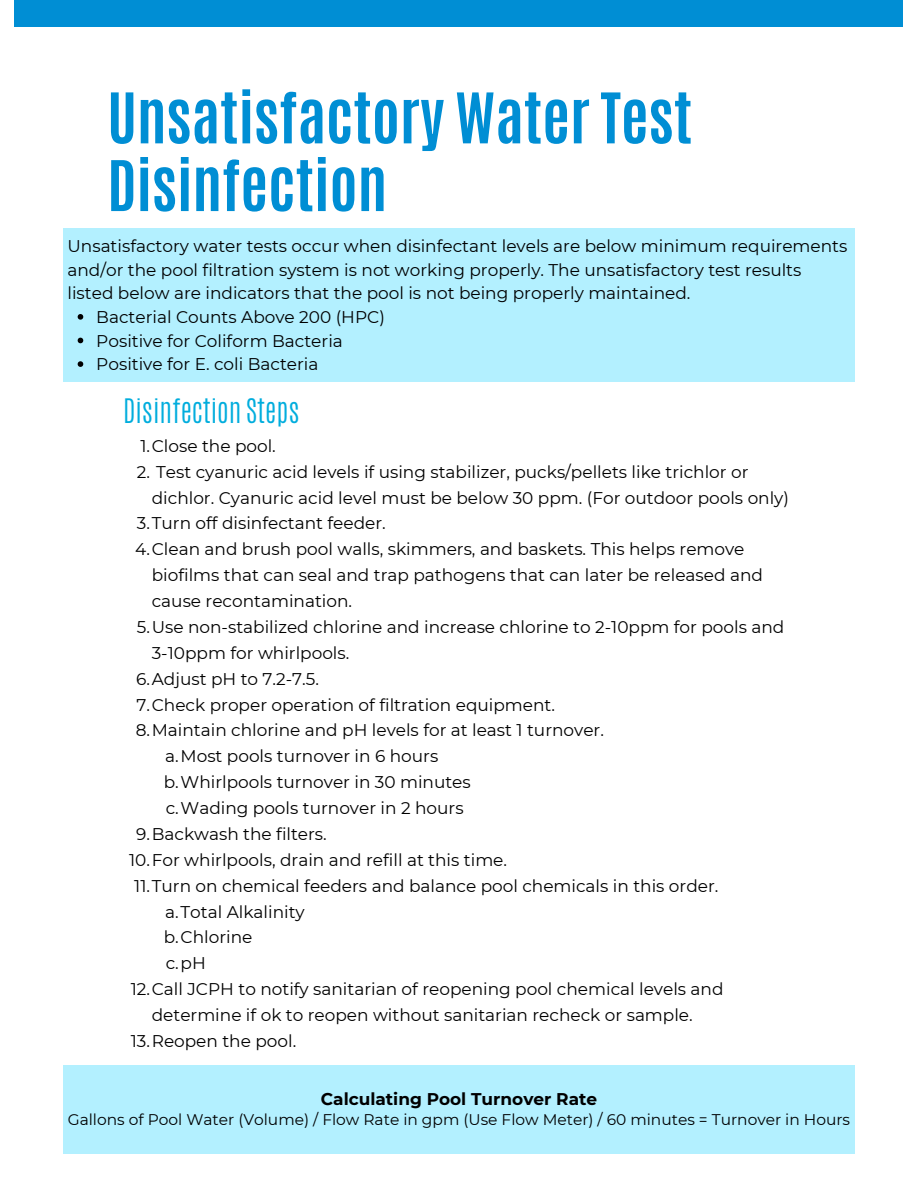
<style>
.page{position:relative;width:918px;height:1188px;background:#fff}
.page>*{position:absolute;margin:0;border:0;box-sizing:border-box;transform-origin:0 0}
.t1{font:700 59.25px/67.7px "Antonio";color:#008ed4}
.t2{font:300 28.2px "Antonio";color:#00addd}
.t3{font:16.95px "Montserrat";color:#000}
.t4{font:700 16.95px "Montserrat";color:#000}
.t5{font:15.45px "Montserrat";color:#000}
</style>
<div class="page">
<div style="left:15px;top:0;width:888px;height:27px;background:#008ed4"></div>
<div style="left:63px;top:229px;width:792px;height:153px;background:#b3f0ff"></div>
<svg style="left:78px;top:314px;width:5px;height:6px"></svg>
<svg style="left:78px;top:338px;width:5px;height:5px"></svg>
<svg style="left:78px;top:361px;width:5px;height:6px"></svg>
<div style="left:63px;top:1065px;width:792px;height:89px;background:#b3f0ff"></div>
<h1 class="t1" style="left:107px;top:85px;width:586px">Unsatisfactory Water Test<br>Disinfection</h1>
<p class="t3" style="left:68px;top:236px;width:781px">Unsatisfactory water tests occur when disinfectant levels are below minimum requirements</p>
<p class="t3" style="left:68px;top:259px;width:735px">and/or the pool filtration system is not working properly. The unsatisfactory test results</p>
<p class="t3" style="left:68px;top:283px;width:624px">listed below are indicators that the pool is not being properly maintained.</p>
<p class="t3" style="left:96px;top:307px;width:290px">Bacterial Counts Above 200 (HPC)</p>
<p class="t3" style="left:96px;top:330px;width:248px">Positive for Coliform Bacteria</p>
<p class="t3" style="left:96px;top:354px;width:224px">Positive for E. coli Bacteria</p>
<h2 class="t2" style="left:123px;top:391px;width:178px">Disinfection Steps</h2>
<p class="t3" style="left:140px;top:435px;width:137px">1.Close the pool.</p>
<p class="t3" style="left:137px;top:461px;width:613px">2. Test cyanuric acid levels if using stabilizer, pucks/pellets like trichlor or</p>
<p class="t3" style="left:152px;top:487px;width:639px">dichlor. Cyanuric acid level must be below 30 ppm. (For outdoor pools only)</p>
<p class="t3" style="left:137px;top:513px;width:250px">3.Turn off disinfectant feeder.</p>
<p class="t3" style="left:135px;top:539px;width:611px">4.Clean and brush pool walls, skimmers, and baskets. This helps remove</p>
<p class="t3" style="left:152px;top:565px;width:613px">biofilms that can seal and trap pathogens that can later be released and</p>
<p class="t3" style="left:152px;top:591px;width:202px">cause recontamination.</p>
<p class="t3" style="left:137px;top:617px;width:649px">5.Use non-stabilized chlorine and increase chlorine to 2-10ppm for pools and</p>
<p class="t3" style="left:152px;top:642px;width:199px">3-10ppm for whirlpools.</p>
<p class="t3" style="left:136px;top:668px;width:184px">6.Adjust pH to 7.2-7.5.</p>
<p class="t3" style="left:136px;top:694px;width:420px">7.Check proper operation of filtration equipment.</p>
<p class="t3" style="left:136px;top:720px;width:470px">8.Maintain chlorine and pH levels for at least 1 turnover.</p>
<p class="t3" style="left:165px;top:746px;width:275px">a.Most pools turnover in 6 hours</p>
<p class="t3" style="left:164px;top:772px;width:309px">b.Whirlpools turnover in 30 minutes</p>
<p class="t3" style="left:166px;top:798px;width:299px">c.Wading pools turnover in 2 hours</p>
<p class="t3" style="left:136px;top:824px;width:192px">9.Backwash the filters.</p>
<p class="t3" style="left:129px;top:849px;width:379px">10.For whirlpools, drain and refill at this time.</p>
<p class="t3" style="left:134px;top:875px;width:586px">11.Turn on chemical feeders and balance pool chemicals in this order.</p>
<p class="t3" style="left:165px;top:901px;width:141px">a.Total Alkalinity</p>
<p class="t3" style="left:164px;top:927px;width:90px">b.Chlorine</p>
<p class="t3" style="left:166px;top:953px;width:42px">c.pH</p>
<p class="t3" style="left:131px;top:979px;width:594px">12.Call JCPH to notify sanitarian of reopening pool chemical levels and</p>
<p class="t3" style="left:152px;top:1005px;width:543px">determine if ok to reopen without sanitarian recheck or sample.</p>
<p class="t3" style="left:131px;top:1031px;width:167px">13.Reopen the pool.</p>
<p class="t4" style="left:321px;top:1088px;width:278px">Calculating Pool Turnover Rate</p>
<p class="t5" style="left:68px;top:1110px;width:784px">Gallons of Pool Water (Volume) / Flow Rate in gpm (Use Flow Meter) / 60 minutes = Turnover in Hours</p>
</div>
